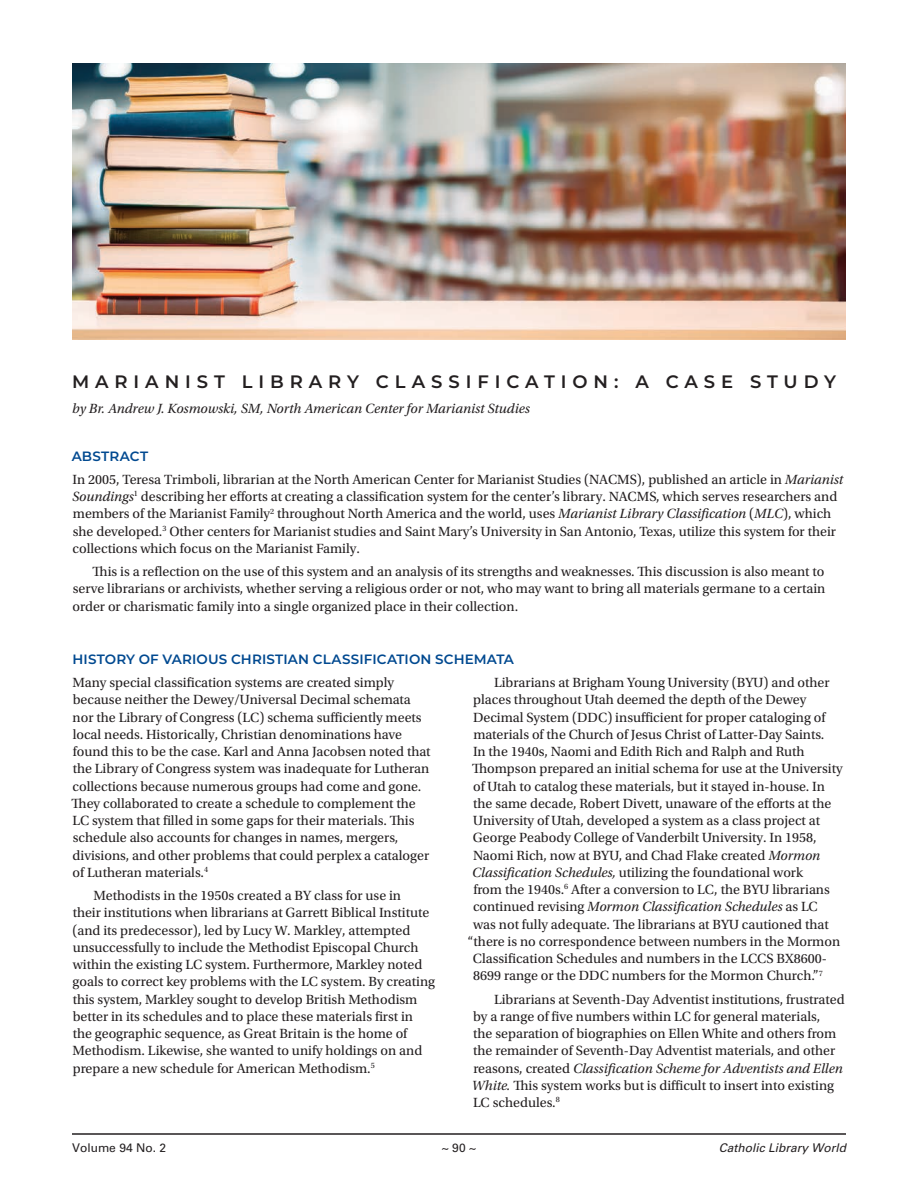
<style>
.page{position:relative;width:918px;height:1188px;background:#fff}
.page>*{position:absolute;margin:0;border:0;box-sizing:border-box;transform-origin:0 0}
.t1{font:600 18px "Montserrat";letter-spacing:.33em;color:#231f20}
.t2{font:14.1px/17.2px "Utopia Std";color:#231f20}
.t3{font:italic 14.1px "Utopia Std";color:#231f20}
.t4{font:600 13.5px "Montserrat";letter-spacing:.01em;color:#014990}
.t5{font:italic 12px "Univers LT Pro 55";color:#231f20}
.t6{font:12px "Univers LT Pro 55 Roman";color:#231f20}
.s1{font-style:italic}
.s2{font-style:normal}
</style>
<div class="page">
<img style="left:72px;top:63px;width:774px;height:276px">
<hr style="left:72px;top:1133px;width:774px;height:2px;background:#231f20">
<p class="t1" style="left:72px;top:369px;width:765px">MARIANIST LIBRARY CLASSIFICATION: A CASE STUDY</p>
<p class="t3" style="left:72px;top:401px;width:459px">by Br. Andrew J. Kosmowski, SM, North American Center for Marianist Studies</p>
<p class="t4" style="left:72px;top:446px;width:78px">ABSTRACT</p>
<p class="t2" style="left:72px;top:471px;width:773px">In 2005, Teresa Trimboli, librarian at the North American Center for Marianist Studies (NACMS), published an article in <span class="s1">Marianist Soundings</span><sup>1</sup> describing her efforts at creating a classification system for the center’s library. NACMS, which serves researchers and members of the Marianist Family<sup>2</sup> throughout North America and the world, uses <span class="s1">Marianist Library Classification</span> (<span class="s1">MLC</span>), which she developed.<sup>3</sup> Other centers for Marianist studies and Saint Mary’s University in San Antonio, Texas, utilize this system for their collections which focus on the Marianist Family.</p>
<p class="t2" style="left:73px;top:563px;width:754px;text-align:justify;text-indent:20px">This is a reflection on the use of this system and an analysis of its strengths and weaknesses. This discussion is also meant to serve librarians or archivists, whether serving a religious order or not, who may want to bring all materials germane to a certain order or charismatic family into a single organized place in their collection.</p>
<p class="t4" style="left:73px;top:649px;width:443px">HISTORY OF VARIOUS CHRISTIAN CLASSIFICATION SCHEMATA</p>
<p class="t2" style="left:72px;top:674px;width:361px">Many special classification systems are created simply because neither the Dewey/Universal Decimal schemata nor the Library of Congress (LC) schema sufficiently meets local needs. Historically, Christian denominations have found this to be the case. Karl and Anna Jacobsen noted that the Library of Congress system was inadequate for Lutheran collections because numerous groups had come and gone.<br>They collaborated to create a schedule to complement the LC system that filled in some gaps for their materials. This schedule also accounts for changes in names, mergers, divisions, and other problems that could perplex a cataloger of Lutheran materials.<sup>4</sup></p>
<p class="t2" style="left:72px;top:887px;width:364px;text-indent:21px">Methodists in the 1950s created a BY class for use in<br>their institutions when librarians at Garrett Biblical Institute (and its predecessor), led by Lucy W. Markley, attempted unsuccessfully to include the Methodist Episcopal Church within the existing LC system. Furthermore, Markley noted goals to correct key problems with the LC system. By creating this system, Markley sought to develop British Methodism better in its schedules and to place these materials first in the geographic sequence, as Great Britain is the home of Methodism. Likewise, she wanted to unify holdings on and prepare a new schedule for American Methodism.<sup>5</sup></p>
<p class="t2" style="left:494px;top:674px;width:337px">Librarians at Brigham Young University (BYU) and other</p>
<p class="t2" style="left:473px;top:691px;width:335px">places throughout Utah deemed the depth of the Dewey</p>
<p class="t2" style="left:473px;top:709px;width:354px">Decimal System (DDC) insufficient for proper cataloging of</p>
<p class="t2" style="left:473px;top:726px;width:353px">materials of the Church of Jesus Christ of Latter-Day Saints.</p>
<p class="t2" style="left:473px;top:743px;width:333px">In the 1940s, Naomi and Edith Rich and Ralph and Ruth</p>
<p class="t2" style="left:472px;top:760px;width:372px">Thompson prepared an initial schema for use at the University</p>
<p class="t2" style="left:473px;top:778px;width:353px">of Utah to catalog these materials, but it stayed in-house. In</p>
<p class="t2" style="left:473px;top:795px;width:360px">the same decade, Robert Divett, unaware of the efforts at the</p>
<p class="t2" style="left:473px;top:812px;width:348px">University of Utah, developed a system as a class project at</p>
<p class="t2" style="left:473px;top:829px;width:345px">George Peabody College of Vanderbilt University. In 1958,</p>
<p class="t2" style="left:473px;top:847px;width:349px">Naomi Rich, now at BYU, and Chad Flake created <span class="s1">Mormon</span></p>
<p class="t2" style="left:472px;top:864px;width:332px"><span class="s1">Classification Schedules,</span> utilizing the foundational work</p>
<p class="t2" style="left:473px;top:881px;width:358px">from the 1940s.<sup>6</sup> After a conversion to LC, the BYU librarians</p>
<p class="t3" style="left:473px;top:899px;width:346px"><span class="s2">continued revising</span> Mormon Classification Schedules <span class="s2">as LC</span></p>
<p class="t2" style="left:473px;top:916px;width:357px">was not fully adequate. The librarians at BYU cautioned that</p>
<p class="t2" style="left:468px;top:933px;width:374px">“there is no correspondence between numbers in the Mormon</p>
<p class="t2" style="left:473px;top:950px;width:356px">Classification Schedules and numbers in the LCCS BX8600-</p>
<p class="t2" style="left:473px;top:967px;width:351px">8699 range or the DDC numbers for the Mormon Church.”<sup>7</sup></p>
<p class="t2" style="left:472px;top:991px;width:374px;text-indent:22px">Librarians at Seventh-Day Adventist institutions, frustrated by a range of five numbers within LC for general materials,<br>the separation of biographies on Ellen White and others from the remainder of Seventh-Day Adventist materials, and other reasons, created <span class="s1">Classification Scheme for Adventists and Ellen White.</span> This system works but is difficult to insert into existing LC schedules.<sup>8</sup></p>
<p class="t6" style="left:72px;top:1139px;width:96px">Volume 94 No. 2</p>
<p class="t6" style="left:442px;top:1139px;width:36px">~ 90 ~</p>
<p class="t5" style="left:719px;top:1139px;width:129px">Catholic Library World</p>
</div>
